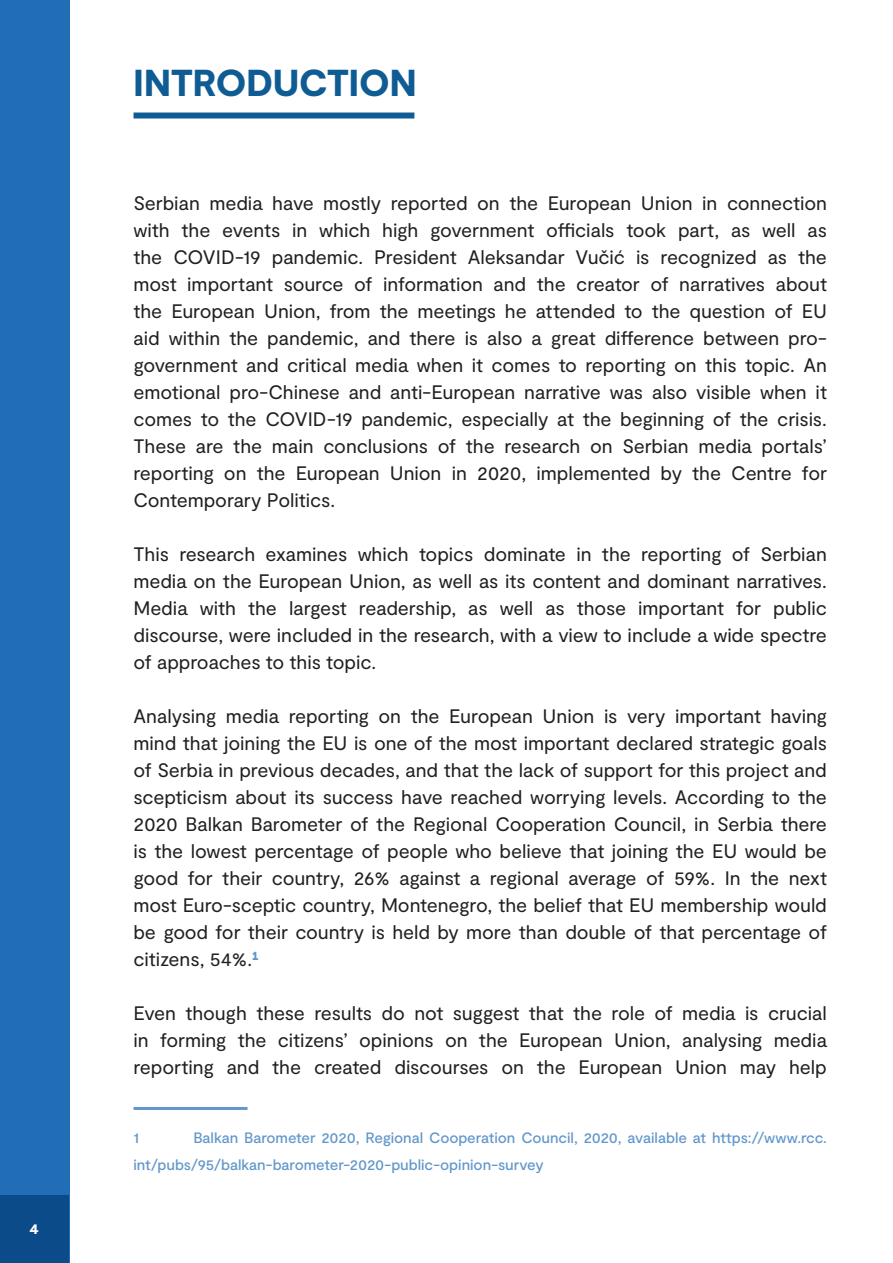
<style>
.page{position:relative;width:893px;height:1263px;background:#fff}
.page>*{position:absolute;margin:0;border:0;box-sizing:border-box;transform-origin:0 0}
.t1{font:900 37.5px "Moderat";letter-spacing:-.005em;color:#0f5c95}
.t2{font:19.5px/27px "Moderat";letter-spacing:-.005em;color:#231f20;text-align:justify}
.t3{font:500 15px/27px "Moderat";letter-spacing:-.005em;color:#6297cb}
.t4{font:900 15px "Moderat";color:#fff}
</style>
<div class="page">
<div style="left:0;top:0;width:69px;height:1263px;background:#216eb7"></div>
<div style="left:0;top:1195px;width:69px;height:68px;background:#0c4b8a"></div>
<div style="left:134px;top:112px;width:280px;height:6px;background:#0f5c95"></div>
<hr style="left:134px;top:1107px;width:114px;height:3px;background:#6297cb">
<p class="t4" style="left:29px;top:1220px;width:11px">4</p>
<h1 class="t1" style="left:134px;top:61px;width:285px">INTRODUCTION</h1>
<p class="t2" style="left:134px;top:190px;width:695px">Serbian media have mostly reported on the European Union in connection with the events in which high government officials took part, as well as the COVID-19 pandemic. President Aleksandar Vučić is recognized as the most important source of information and the creator of narratives about the European Union, from the meetings he attended to the question of EU aid within the pandemic, and there is also a great difference between pro&shy;government and critical media when it comes to reporting on this topic. An emotional pro-Chinese and anti-European narrative was also visible when it comes to the COVID-19 pandemic, especially at the beginning of the crisis.<br>These are the main conclusions of the research on Serbian media portals’ reporting on the European Union in 2020, implemented by the Centre for Contemporary Politics.</p>
<p class="t2" style="left:134px;top:541px;width:695px">This research examines which topics dominate in the reporting of Serbian media on the European Union, as well as its content and dominant narratives.<br>Media with the largest readership, as well as those important for public discourse, were included in the research, with a view to include a wide spectre of approaches to this topic.</p>
<p class="t2" style="left:134px;top:703px;width:695px">Analysing media reporting on the European Union is very important having mind that joining the EU is one of the most important declared strategic goals of Serbia in previous decades, and that the lack of support for this project and scepticism about its success have reached worrying levels. According to the 2020 Balkan Barometer of the Regional Cooperation Council, in Serbia there is the lowest percentage of people who believe that joining the EU would be good for their country, 26% against a regional average of 59%. In the next most Euro-sceptic country, Montenegro, the belief that EU membership would be good for their country is held by more than double of that percentage of citizens, 54%.<sup>1</sup></p>
<p class="t2" style="left:134px;top:1000px;width:695px">Even though these results do not suggest that the role of media is crucial in forming the citizens’ opinions on the European Union, analysing media reporting and the created discourses on the European Union may help</p>
<p class="t3" style="left:134px;top:1125px;width:695px;text-indent:60px">Balkan Barometer 2020, Regional Cooperation Council, 2020, available at https://www.rcc. int/pubs/95/balkan-barometer-2020-public-opinion-survey</p>
<p class="t3" style="left:134px;top:1125px;width:7px">1</p>
</div>
